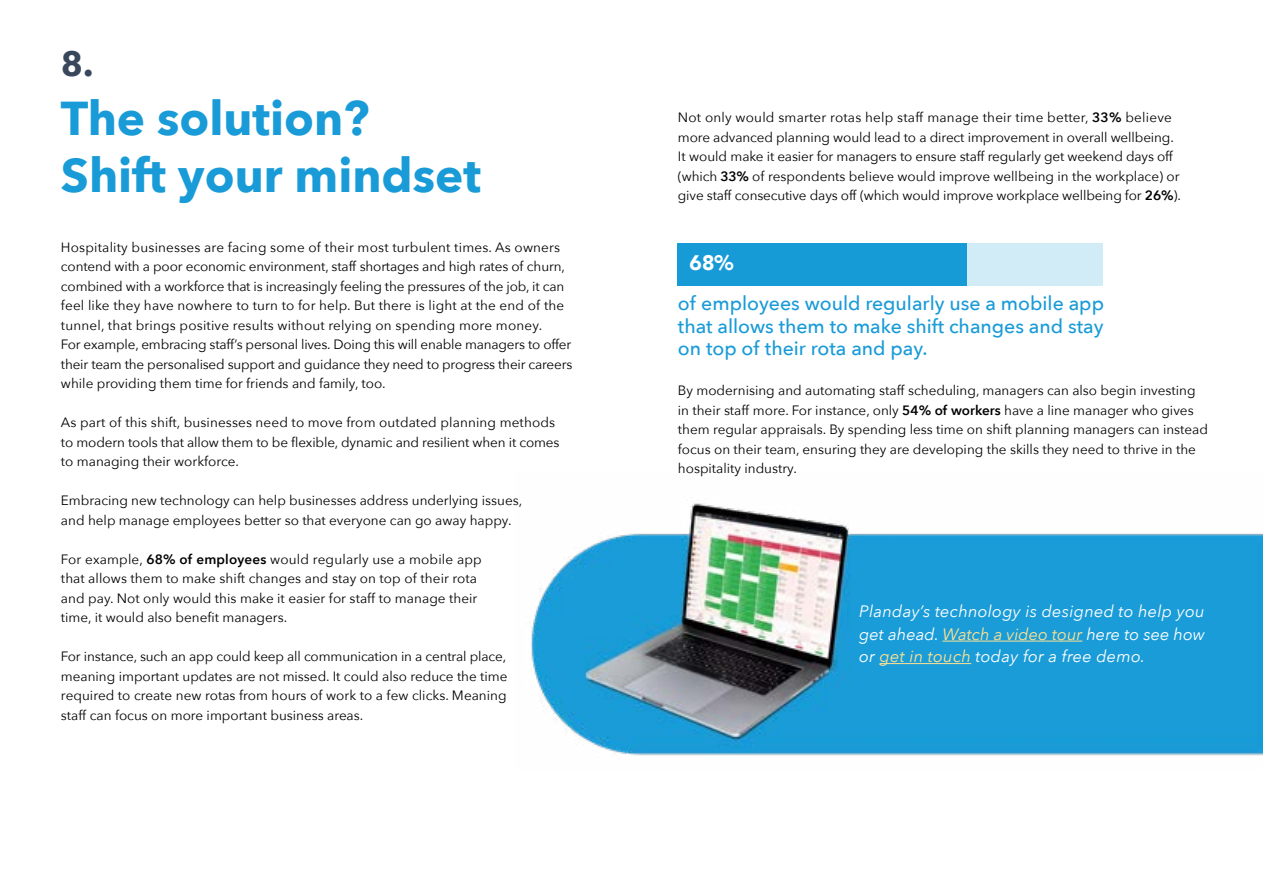
<style>
.page{position:relative;width:1263px;height:893px;background:#fff}
.page>*{position:absolute;margin:0;border:0;box-sizing:border-box;transform-origin:0 0}
.t1{font:700 47.4px/56.8px "Avenir Next";color:#199bd7}
.t2{font:700 34.5px "Avenir Next";color:#39475d}
.t3{font:900 21px "Avenir";color:#fff}
.t4{font:500 19.5px/22.5px "Avenir Next";color:#199bd7;text-align:justify}
.t5{font:italic 16.5px/22.5px "Avenir Next";color:#fff;text-align:justify}
.t6{font:13.5px/19.5px "Avenir Next";color:#000}
.s1{font-weight:600}
.s2{color:#fee291}
</style>
<div class="page">
<img style="left:531px;top:503px;width:732px;height:253px">
<hr style="left:942px;top:641px;width:140px;height:1px;background:#fee291">
<hr style="left:880px;top:663px;width:91px;height:1px;background:#fee291">
<div style="left:678px;top:243px;width:425px;height:43px;background:#d1ebf7"></div>
<div style="left:678px;top:243px;width:289px;height:43px;background:#179bd7"></div>
<h2 class="t2" style="left:61px;top:34px;width:34px">8.</h2>
<h1 class="t1" style="left:61px;top:89px;width:422px">The solution?<br>Shift your mindset</h1>
<p class="t6" style="left:61px;top:237px;width:513px">Hospitality businesses are facing some of their most turbulent times. As owners contend with a poor economic environment, staff shortages and high rates of churn, combined with a workforce that is increasingly feeling the pressures of the job, it can feel like they have nowhere to turn to for help. But there is light at the end of the tunnel, that brings positive results without relying on spending more money.<br>For example, embracing staff’s personal lives. Doing this will enable managers to offer their team the personalised support and guidance they need to progress their careers while providing them time for friends and family, too.</p>
<p class="t6" style="left:61px;top:412px;width:500px">As part of this shift, businesses need to move from outdated planning methods to modern tools that allow them to be flexible, dynamic and resilient when it comes to managing their workforce.</p>
<p class="t6" style="left:61px;top:490px;width:463px">Embracing new technology can help businesses address underlying issues, and help manage employees better so that everyone can go away happy.</p>
<p class="t6" style="left:61px;top:548px;width:422px">For example, <span class="s1">68% of employees</span> would regularly use a mobile app that allows them to make shift changes and stay on top of their rota and pay. Not only would this make it easier for staff to manage their time, it would also benefit managers.</p>
<p class="t6" style="left:61px;top:646px;width:448px;text-align:justify">For instance, such an app could keep all communication in a central place, meaning important updates are not missed. It could also reduce the time required to create new rotas from hours of work to a few clicks. Meaning staff can focus on more important business areas.</p>
<p class="t6" style="left:678px;top:107px;width:504px">Not only would smarter rotas help staff manage their time better, <span class="s1">33%</span> believe more advanced planning would lead to a direct improvement in overall wellbeing.<br>It would make it easier for managers to ensure staff regularly get weekend days off (which <span class="s1">33%</span> of respondents believe would improve wellbeing in the workplace) or give staff consecutive days off (which would improve workplace wellbeing for <span class="s1">26%</span>).</p>
<h3 class="t3" style="left:690px;top:245px;width:45px">68%</h3>
<h3 class="t4" style="left:678px;top:291px;width:428px">of employees would regularly use a mobile app that allows them to make shift changes and stay on top of their rota and pay.</h3>
<p class="t6" style="left:678px;top:380px;width:531px">By modernising and automating staff scheduling, managers can also begin investing in their staff more. For instance, only <span class="s1">54% of workers</span> have a line manager who gives them regular appraisals. By spending less time on shift planning managers can instead focus on their team, ensuring they are developing the skills they need to thrive in the hospitality industry.</p>
<p class="t5" style="left:859px;top:600px;width:347px">Planday’s technology is designed to help you get ahead. <span class="s2">Watch a video tour</span> here to see how or <span class="s2">get in touch</span> today for a free demo.</p>
</div>
